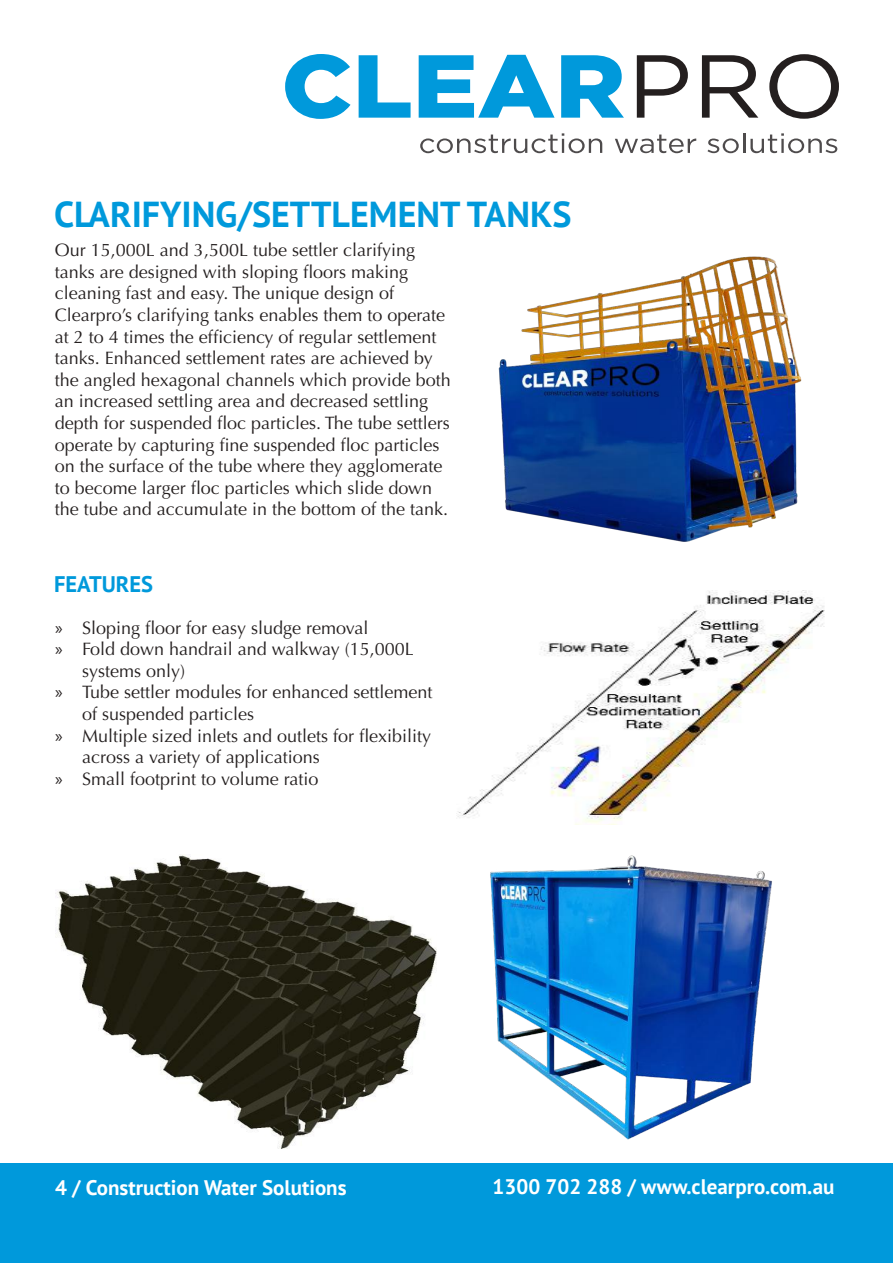
<style>
.page{position:relative;width:893px;height:1263px;background:#fff}
.page>*{position:absolute;margin:0;border:0;box-sizing:border-box;transform-origin:0 0}
.t1{font:700 36px "PT Sans";color:#0099db}
.t2{font:700 22.5px "PT Sans";color:#0099db}
.t3{font:700 21px "PT Sans";color:#fff}
.t4{font:18px/21.6px "Optima";color:#241f1f}
.s1{font-family:"Myriad Pro"}
</style>
<div class="page">
<svg style="left:285px;top:54px;width:65px;height:65px"></svg>
<svg style="left:359px;top:55px;width:52px;height:63px"></svg>
<svg style="left:419px;top:55px;width:135px;height:63px"></svg>
<svg style="left:561px;top:55px;width:63px;height:63px"></svg>
<svg style="left:637px;top:55px;width:51px;height:63px"></svg>
<svg style="left:702px;top:55px;width:56px;height:63px"></svg>
<svg style="left:769px;top:54px;width:70px;height:65px"></svg>
<svg style="left:420px;top:133px;width:182px;height:20px"></svg>
<svg style="left:615px;top:135px;width:81px;height:18px"></svg>
<svg style="left:707px;top:138px;width:32px;height:15px"></svg>
<hr style="left:743px;top:133px;width:2px;height:20px;background:#4e4b4c">
<svg style="left:750px;top:133px;width:87px;height:20px"></svg>
<div style="left:0;top:1163px;width:892px;height:100px;background:#0099db"></div>
<img style="left:498px;top:256px;width:304px;height:286px">
<img style="left:55px;top:855px;width:381px;height:293px">
<img style="left:490px;top:855px;width:282px;height:285px">
<img style="left:458px;top:590px;width:367px;height:234px">
<h1 class="t1" style="left:54px;top:190px;width:519px">CLARIFYING/SETTLEMENT TANKS</h1>
<p class="t4" style="left:55px;top:240px;width:397px">Our 15,000L and 3,500L tube settler clarifying tanks are designed with sloping floors making cleaning fast and easy. The unique design of Clearpro’s clarifying tanks enables them to operate at 2 to 4 times the efficiency of regular settlement tanks. Enhanced settlement rates are achieved by the angled hexagonal channels which provide both an increased settling area and decreased settling depth for suspended floc particles. The tube settlers operate by capturing fine suspended floc particles on the surface of the tube where they agglomerate to become larger floc particles which slide down the tube and accumulate in the bottom of the tank.</p>
<p class="t2" style="left:54px;top:569px;width:101px">FEATURES</p>
<p class="t4" style="left:55px;top:617px;width:315px"><span class="s1">»</span> Sloping floor for easy sludge removal</p>
<p class="t4" style="left:55px;top:638px;width:360px"><span class="s1">»</span> Fold down handrail and walkway (15,000L</p>
<p class="t4" style="left:82px;top:660px;width:105px">systems only)</p>
<p class="t4" style="left:55px;top:682px;width:379px"><span class="s1">»</span> Tube settler modules for enhanced settlement</p>
<p class="t4" style="left:82px;top:703px;width:174px">of suspended particles</p>
<p class="t4" style="left:55px;top:725px;width:378px"><span class="s1">»</span> Multiple sized inlets and outlets for flexibility</p>
<p class="t4" style="left:82px;top:746px;width:239px">across a variety of applications</p>
<p class="t4" style="left:55px;top:768px;width:265px"><span class="s1">»</span> Small footprint to volume ratio</p>
<p class="t3" style="left:55px;top:1174px;width:293px">4 / Construction Water Solutions</p>
<p class="t3" style="left:493px;top:1173px;width:343px">1300 702 288 / www.clearpro.com.au</p>
</div>
